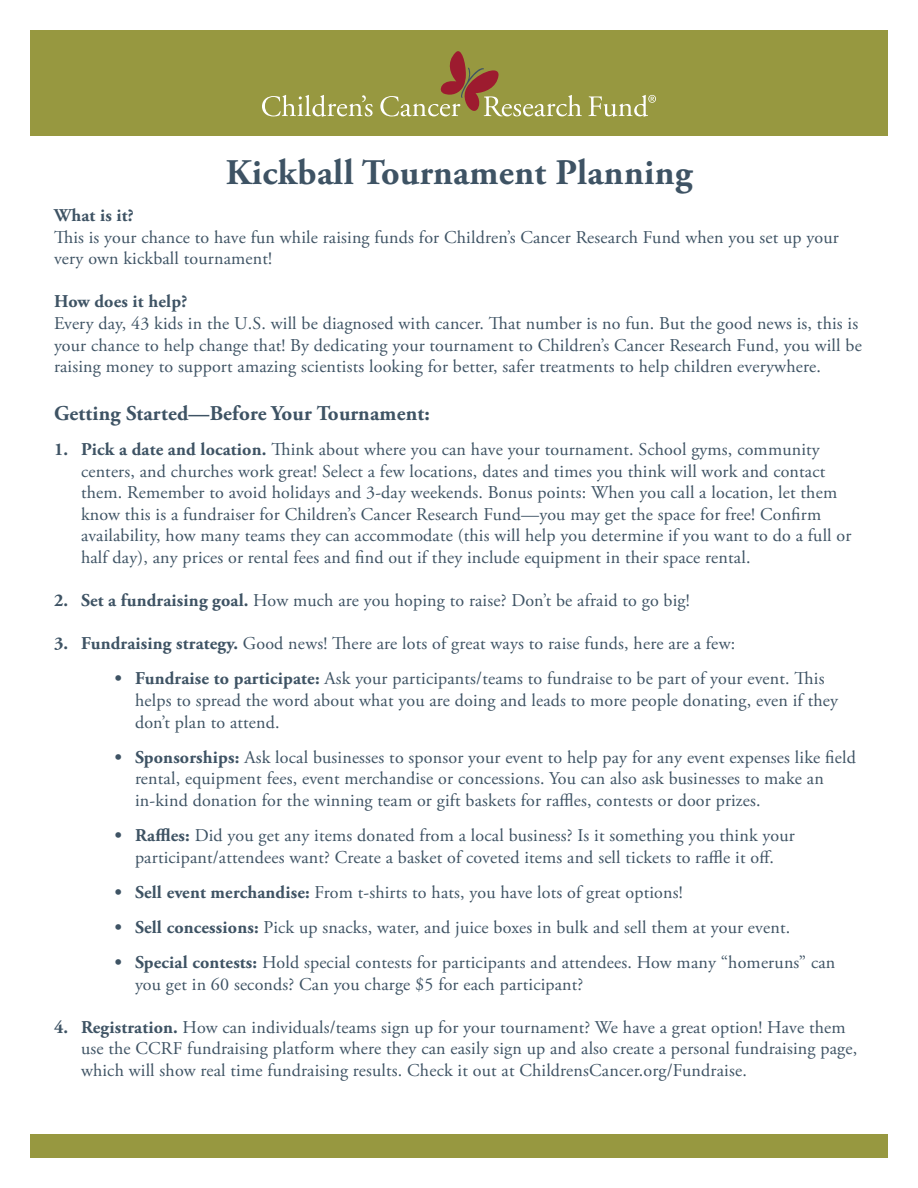
<style>
.page{position:relative;width:918px;height:1188px;background:#fff}
.page>*{position:absolute;margin:0;border:0;box-sizing:border-box;transform-origin:0 0}
.Page_Title{font:700 36px "Adobe Garamond Pro";letter-spacing:.01em;color:#3e5364}
.Main_Header{font:700 21px "Adobe Garamond Pro";letter-spacing:.01em;color:#3e5364}
.t1{font:18px/21.6px "Adobe Garamond Pro";letter-spacing:.01em;color:#3e5364}
.t2{font:700 18px "Adobe Garamond Pro";letter-spacing:.01em;color:#3e5364}
.s1{font-weight:700}
</style>
<div class="page">
<div style="left:30px;top:1134px;width:858px;height:24px;background:#979840"></div>
<div style="left:30px;top:30px;width:858px;height:106px;background:#979840"></div>
<svg style="left:262px;top:95px;width:111px;height:22px"></svg>
<svg style="left:380px;top:51px;width:202px;height:65px"></svg>
<svg style="left:588px;top:95px;width:68px;height:22px"></svg>
<p class="Page_Title" style="left:226px;top:151px;width:468px">Kickball Tournament Planning</p>
<p class="t2" style="left:54px;top:205px;width:81px">What is it?</p>
<p class="t1" style="left:54px;top:227px;width:786px">This is your chance to have fun while raising funds for Children’s Cancer Research Fund when you set up your very own kickball tournament!</p>
<p class="t2" style="left:54px;top:291px;width:135px">How does it help?</p>
<p class="t1" style="left:54px;top:313px;width:809px">Every day, 43 kids in the U.S. will be diagnosed with cancer. That number is no fun. But the good news is, this is your chance to help change that! By dedicating your tournament to Children’s Cancer Research Fund, you will be raising money to support amazing scientists looking for better, safer treatments to help children everywhere.</p>
<p class="Main_Header" style="left:54px;top:401px;width:377px">Getting Started—Before Your Tournament:</p>
<p class="t1" style="left:81px;top:439px;width:772px;text-indent:-27px"><span class="s1">1. Pick a date and location.</span> Think about where you can have your tournament. School gyms, community centers, and churches work great! Select a few locations, dates and times you think will work and contact them. Remember to avoid holidays and 3-day weekends. Bonus points: When you call a location, let them know this is a fundraiser for Children’s Cancer Research Fund—you may get the space for free! Confirm availability, how many teams they can accommodate (this will help you determine if you want to do a full or half day), any prices or rental fees and find out if they include equipment in their space rental.</p>
<p class="t1" style="left:54px;top:590px;width:637px"><span class="s1">2. Set a fundraising goal.</span> How much are you hoping to raise? Don’t be afraid to go big!</p>
<p class="t1" style="left:54px;top:633px;width:683px"><span class="s1">3. Fundraising strategy.</span> Good news! There are lots of great ways to raise funds, here are a few:</p>
<p class="t1" style="left:135px;top:669px;width:705px;text-indent:-20px"><span class="s1">• Fundraise to participate:</span> Ask your participants/teams to fundraise to be part of your event. This helps to spread the word about what you are doing and leads to more people donating, even if they don’t plan to attend.</p>
<p class="t1" style="left:135px;top:747px;width:722px;text-indent:-20px"><span class="s1">• Sponsorships:</span> Ask local businesses to sponsor your event to help pay for any event expenses like field rental, equipment fees, event merchandise or concessions. You can also ask businesses to make an in-kind donation for the winning team or gift baskets for raffles, contests or door prizes.</p>
<p class="t1" style="left:115px;top:825px;width:682px;text-align:center"><span class="s1">• Raffles:</span> Did you get any items donated from a local business? Is it something you think your participant/attendees want? Create a basket of coveted items and sell tickets to raffle it off.</p>
<p class="t1" style="left:115px;top:882px;width:570px"><span class="s1">• Sell event merchandise:</span> From t-shirts to hats, you have lots of great options!</p>
<p class="t1" style="left:115px;top:917px;width:677px"><span class="s1">• Sell concessions:</span> Pick up snacks, water, and juice boxes in bulk and sell them at your event.</p>
<p class="t1" style="left:135px;top:952px;width:702px;text-indent:-20px"><span class="s1">• Special contests:</span> Hold special contests for participants and attendees. How many “homeruns” can you get in 60 seconds? Can you charge $5 for each participant?</p>
<p class="t1" style="left:81px;top:1017px;width:778px;text-indent:-27px"><span class="s1">4. Registration.</span> How can individuals/teams sign up for your tournament? We have a great option! Have them use the CCRF fundraising platform where they can easily sign up and also create a personal fundraising page, which will show real time fundraising results. Check it out at ChildrensCancer.org/Fundraise.</p>
</div>
